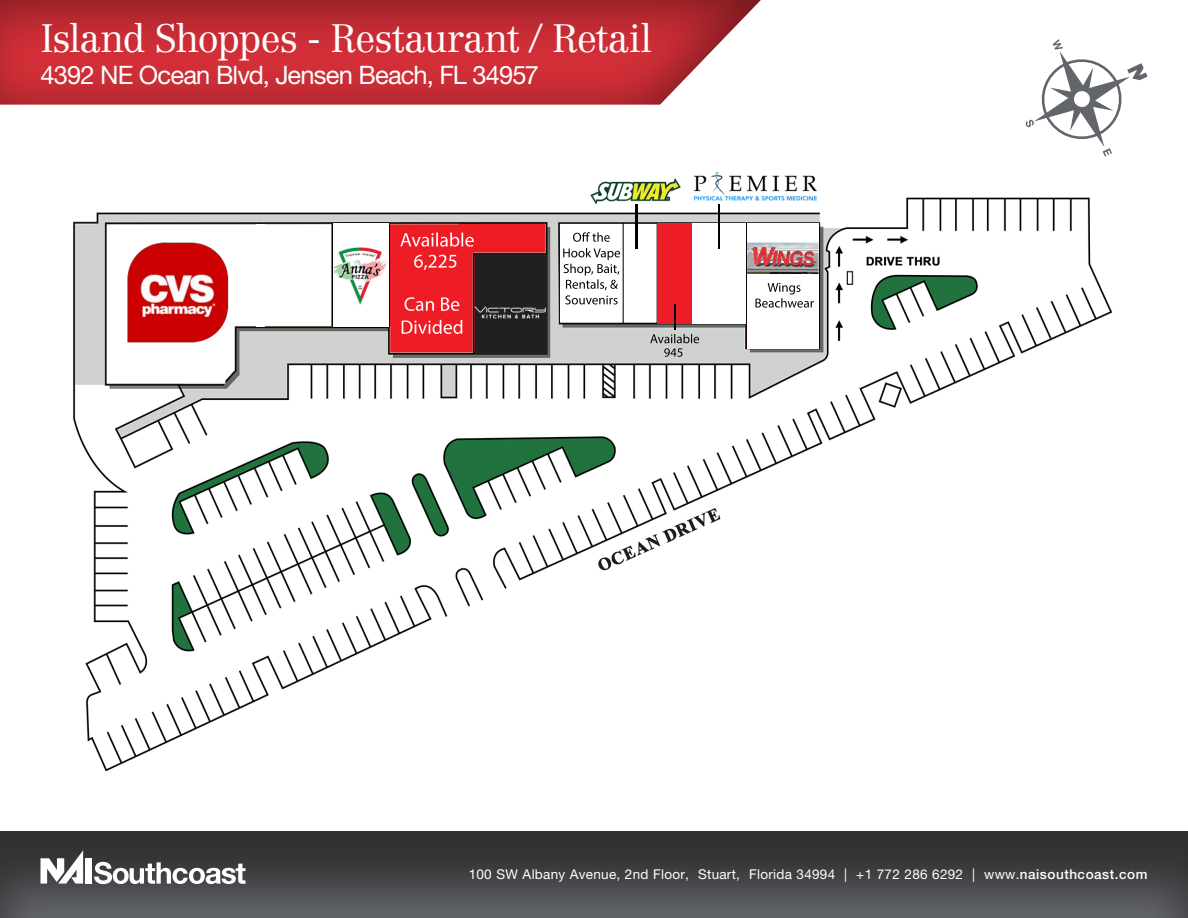
<style>
.page{position:relative;width:1188px;height:918px;background:#fff}
.page>*{position:absolute;margin:0;border:0;box-sizing:border-box;transform-origin:0 0}
.t1{font:300 39px "Centennial LT Std";letter-spacing:-.03em;color:#fff}
.t2{font:25.5px "Helvetica Neue LT Std";letter-spacing:-.035em;color:#fff}
.t3{font:13.5px "Helvetica Neue LT Std";letter-spacing:.02em;color:#fff}
.s1{font-weight:500}
</style>
<div class="page">
<div style="left:0;top:830px;width:1188px;height:88px;background:#231f20;opacity:.75"></div>
<div style="left:0;top:0;width:762px;height:106px;background:#231f20;opacity:.51"></div>
<div style="left:85px;top:858px;width:7px;height:26px;background:#fff"></div>
<svg style="left:40px;top:850px;width:43px;height:34px"></svg>
<svg style="left:94px;top:862px;width:152px;height:22px"></svg>
<img style="left:73px;top:171px;width:1040px;height:601px">
<img style="left:257px;top:225px;width:7px;height:101px">
<img style="left:693px;top:224px;width:53px;height:99px">
<img style="left:747px;top:224px;width:72px;height:124px">
<div style="left:475px;top:255px;width:71px;height:98px;background:#202020"></div>
<img style="left:332px;top:222px;width:58px;height:106px">
<img style="left:333px;top:224px;width:55px;height:102px">
<div style="left:658px;top:224px;width:33px;height:99px;background:#ee1c25"></div>
<img style="left:636px;top:204px;width:1px;height:45px">
<svg style="left:674px;top:305px;width:1px;height:25px"></svg>
<img style="left:719px;top:204px;width:1px;height:45px">
<svg style="left:987px;top:171px;width:21px;height:16px"></svg>
<svg style="left:1025px;top:39px;width:123px;height:118px"></svg>
<img style="left:126px;top:242px;width:103px;height:101px">
<p class="t1" style="left:40px;top:15px;width:612px">Island Shoppes - Restaurant / Retail</p>
<p class="t2" style="left:40px;top:59px;width:500px">4392 NE Ocean Blvd, Jensen Beach, FL 34957</p>
<p class="t3" style="left:469px;top:866px;width:680px">100 SW Albany Avenue, 2nd Floor, Stuart, Florida 34994 | +1 772 286 6292 | www.<span class="s1">naisouthcoast.com</span></p>
</div>
